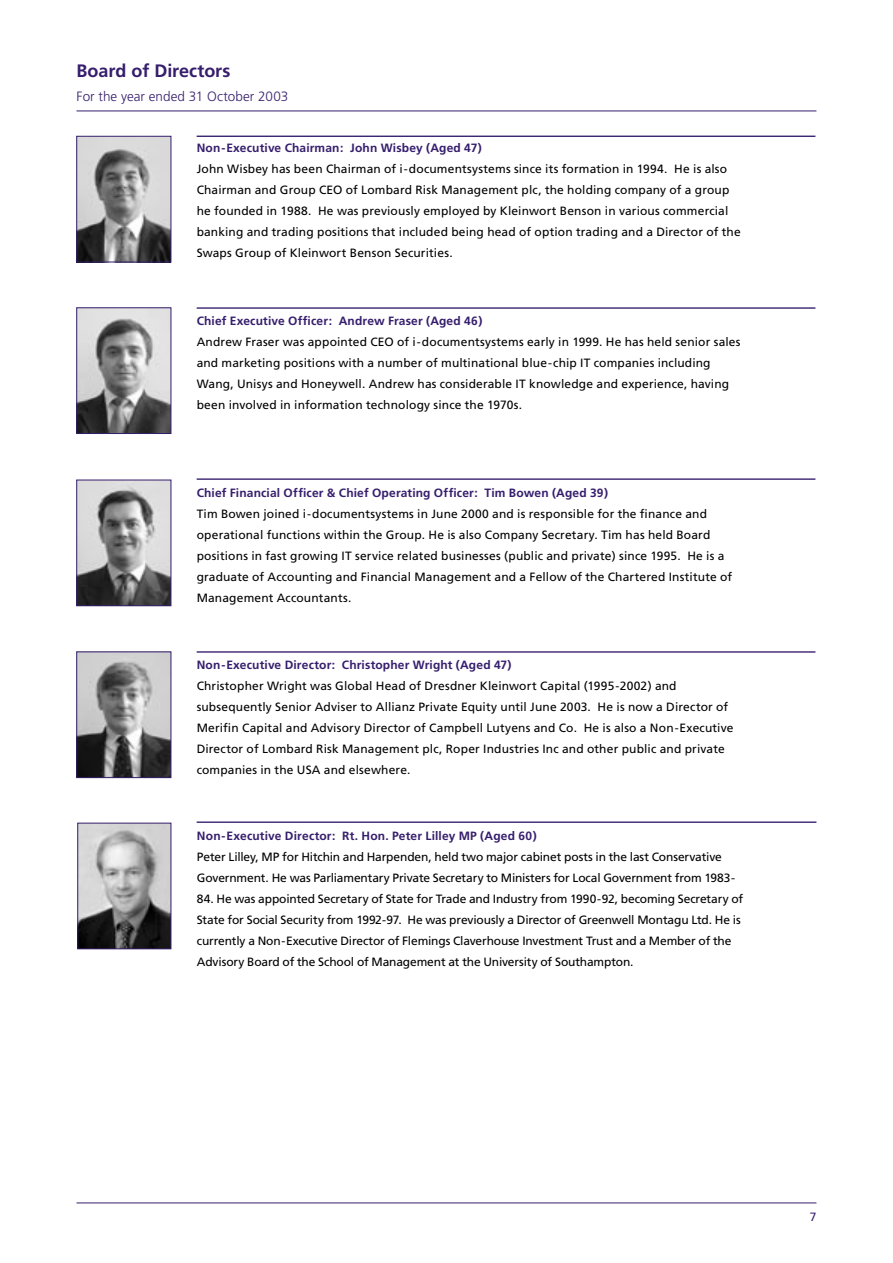
<style>
.page{position:relative;width:893px;height:1263px;background:#fff}
.page>*{position:absolute;margin:0;border:0;box-sizing:border-box;transform-origin:0 0}
.AR-Body_Para{font:700 18px "Frutiger";color:#361e6d}
.AR-Body_Para-2{font:300 13.5px "Frutiger";letter-spacing:.005em;color:#361e6d}
.AR-Body_Para-3{font:12px/21px "Frutiger";letter-spacing:.01em;color:#000}
.AR-Body_Para-4{font:12px/21px "Frutiger";letter-spacing:-.01em;color:#000}
.AR-Body_Para_SUBTITLES{font:700 12px "Frutiger";letter-spacing:.015em;color:#361e6d}
.AR-Body_Para-5{font:12px/21px "Frutiger";letter-spacing:-.015em;color:#000}
.t1{font:12px "Frutiger";color:#361e6d}
</style>
<div class="page">
<hr style="left:77px;top:111px;width:739px;height:1px;background:#361e6d">
<hr style="left:77px;top:1203px;width:739px;height:1px;background:#361e6d">
<hr style="left:197px;top:308px;width:618px;height:1px;background:#361e6d">
<hr style="left:197px;top:479px;width:618px;height:1px;background:#361e6d">
<hr style="left:197px;top:652px;width:618px;height:1px;background:#361e6d">
<hr style="left:197px;top:822px;width:619px;height:1px;background:#361e6d">
<hr style="left:197px;top:136px;width:618px;height:1px;background:#361e6d">
<img style="left:79px;top:310px;width:90px;height:122px">
<div style="left:77px;top:308px;width:94px;height:126px;border:1px solid #361e6d"></div>
<img style="left:79px;top:138px;width:90px;height:122px">
<div style="left:77px;top:136px;width:94px;height:126px;border:1px solid #361e6d"></div>
<img style="left:80px;top:825px;width:89px;height:122px">
<div style="left:78px;top:823px;width:93px;height:126px;border:1px solid #361e6d"></div>
<img style="left:79px;top:482px;width:90px;height:122px">
<div style="left:77px;top:480px;width:94px;height:126px;border:1px solid #361e6d"></div>
<img style="left:79px;top:654px;width:90px;height:122px">
<div style="left:77px;top:652px;width:94px;height:126px;border:1px solid #361e6d"></div>
<p class="AR-Body_Para" style="left:77px;top:60px;width:155px">Board of Directors</p>
<p class="AR-Body_Para-2" style="left:77px;top:88px;width:213px">For the year ended 31 October 2003</p>
<p class="AR-Body_Para_SUBTITLES" style="left:197px;top:141px;width:287px">Non-Executive Chairman: John Wisbey (Aged 47)</p>
<p class="AR-Body_Para-3" style="left:197px;top:158px;width:545px">John Wisbey has been Chairman of i-documentsystems since its formation in 1994. He is also Chairman and Group CEO of Lombard Risk Management plc, the holding company of a group he founded in 1988. He was previously employed by Kleinwort Benson in various commercial banking and trading positions that included being head of option trading and a Director of the Swaps Group of Kleinwort Benson Securities.</p>
<p class="AR-Body_Para_SUBTITLES" style="left:197px;top:313px;width:287px">Chief Executive Officer: Andrew Fraser (Aged 46)</p>
<p class="AR-Body_Para-3" style="left:197px;top:331px;width:545px">Andrew Fraser was appointed CEO of i-documentsystems early in 1999. He has held senior sales and marketing positions with a number of multinational blue-chip IT companies including Wang, Unisys and Honeywell. Andrew has considerable IT knowledge and experience, having been involved in information technology since the 1970s.</p>
<p class="AR-Body_Para_SUBTITLES" style="left:197px;top:486px;width:413px">Chief Financial Officer &amp; Chief Operating Officer: Tim Bowen (Aged 39)</p>
<p class="AR-Body_Para-3" style="left:197px;top:504px;width:537px">Tim Bowen joined i-documentsystems in June 2000 and is responsible for the finance and operational functions within the Group. He is also Company Secretary. Tim has held Board positions in fast growing IT service related businesses (public and private) since 1995. He is a graduate of Accounting and Financial Management and a Fellow of the Chartered Institute of Management Accountants.</p>
<p class="AR-Body_Para_SUBTITLES" style="left:197px;top:658px;width:316px">Non-Executive Director: Christopher Wright (Aged 47)</p>
<p class="AR-Body_Para-3" style="left:197px;top:676px;width:538px">Christopher Wright was Global Head of Dresdner Kleinwort Capital (1995-2002) and subsequently Senior Adviser to Allianz Private Equity until June 2003. He is now a Director of Merifin Capital and Advisory Director of Campbell Lutyens and Co. He is also a Non-Executive Director of Lombard Risk Management plc, Roper Industries Inc and other public and private companies in the USA and elsewhere.</p>
<p class="AR-Body_Para_SUBTITLES" style="left:197px;top:829px;width:341px">Non-Executive Director: Rt. Hon. Peter Lilley MP (Aged 60)</p>
<p class="AR-Body_Para-5" style="left:197px;top:846px;width:540px">Peter Lilley, MP for Hitchin and Harpenden, held two major cabinet posts in the last Conservative<br>Government. He was Parliamentary Private Secretary to Ministers for Local Government from 1983-</p>
<p class="AR-Body_Para-4" style="left:197px;top:888px;width:548px">84. He was appointed Secretary of State for Trade and Industry from 1990-92, becoming Secretary of State for Social Security from 1992-97. He was previously a Director of Greenwell Montagu Ltd. He is currently a Non-Executive Director of Flemings Claverhouse Investment Trust and a Member of the Advisory Board of the School of Management at the University of Southampton.</p>
<p class="t1" style="left:810px;top:1210px;width:8px">7</p>
</div>
